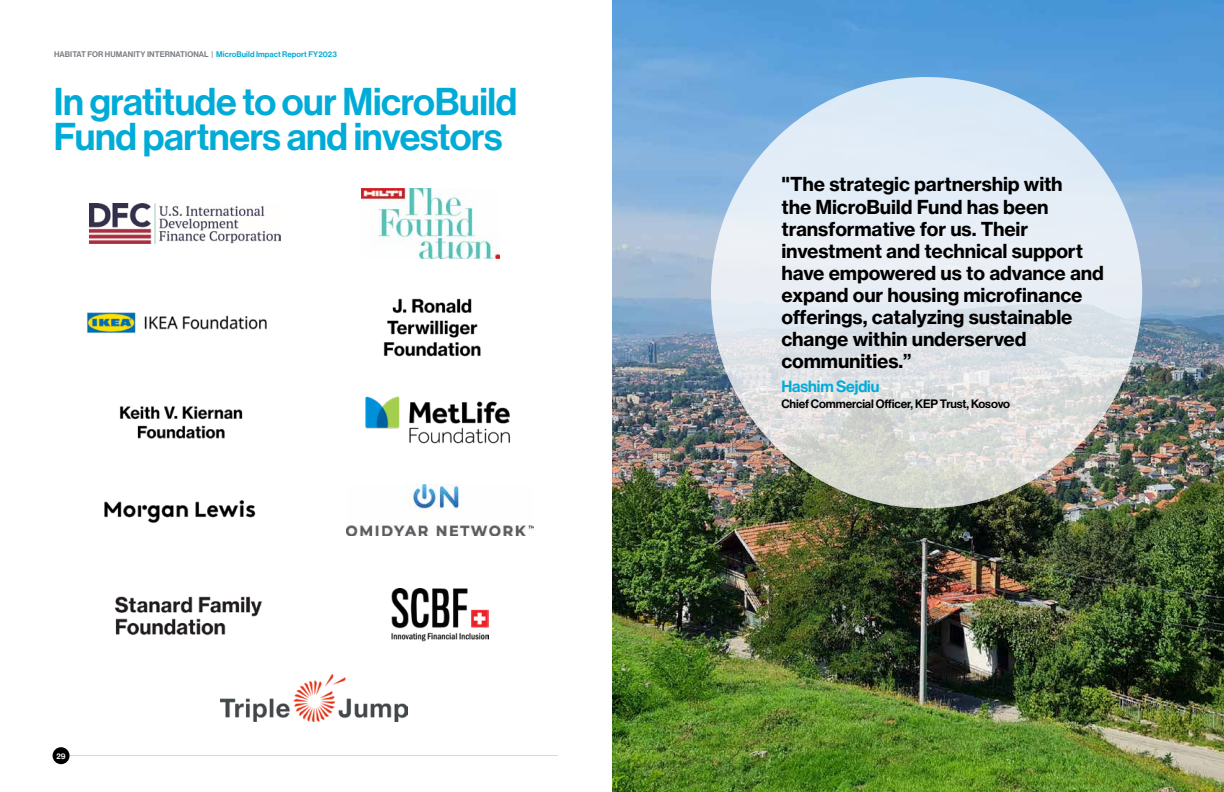
<style>
.page{position:relative;width:1224px;height:792px;background:#fff}
.page>*{position:absolute;margin:0;border:0;box-sizing:border-box;transform-origin:0 0}
.t1{font:38px/35px "N Haas Grotesk DS Pro 65 Md";letter-spacing:-.01em;color:#00acd7}
.t2{font:19px/22px "N Haas Grotesk TX Pro 75 Bd";letter-spacing:-.01em;color:#000}
.t3{font:16px "N Haas Grotesk DS Pro 65 Md";letter-spacing:-.005em;color:#00acd7}
.t4{font:12px "N Haas Grotesk DS Pro 65 Md";letter-spacing:-.005em;color:#000}
.t5{font:8px "N Haas Grotesk DS Pro 65 Md";letter-spacing:.01em;color:#797d82}
.t6{font:8px "N Haas Grotesk DS Pro 65 Md";color:#fff}
.s1{color:#00acd7}
</style>
<div class="page">
<hr style="left:70px;top:755px;width:488px;height:1px;background:#d7d8da">
<div style="left:53px;top:747px;width:17px;height:17px;background:#000;border-radius:50%"></div>
<img style="left:612px;top:0;width:612px;height:792px">
<img style="left:361px;top:189px;width:139px;height:70px">
<img style="left:87px;top:312px;width:180px;height:21px">
<img style="left:383px;top:298px;width:98px;height:59px">
<img style="left:120px;top:406px;width:123px;height:33px">
<img style="left:104px;top:500px;width:152px;height:23px">
<img style="left:114px;top:596px;width:148px;height:40px">
<img style="left:220px;top:675px;width:187px;height:47px">
<img style="left:90px;top:203px;width:190px;height:41px">
<img style="left:365px;top:396px;width:145px;height:48px">
<img style="left:347px;top:485px;width:186px;height:51px">
<img style="left:391px;top:588px;width:98px;height:53px">
<svg style="left:711px;top:77px;width:431px;height:431px;background:#e0e6eb"></svg>
<p class="t5" style="left:54px;top:50px;width:284px">HABITAT FOR HUMANITY INTERNATIONAL | <span class="s1">MicroBuild Impact Report FY2023</span></p>
<h1 class="t1" style="left:54px;top:85px;width:465px">In gratitude to our MicroBuild<br>Fund partners and investors</h1>
<p class="t6" style="left:57px;top:751px;width:11px">29</p>
<p class="t2" style="left:782px;top:174px;width:324px">"The strategic partnership with<br>the MicroBuild Fund has been transformative for us. Their investment and technical support have empowered us to advance and expand our housing microfinance offerings, catalyzing sustainable change within underserved communities.”</p>
<p class="t3" style="left:782px;top:377px;width:99px">Hashim Sejdiu</p>
<p class="t4" style="left:782px;top:397px;width:230px">Chief Commercial Officer, KEP Trust, Kosovo</p>
</div>
